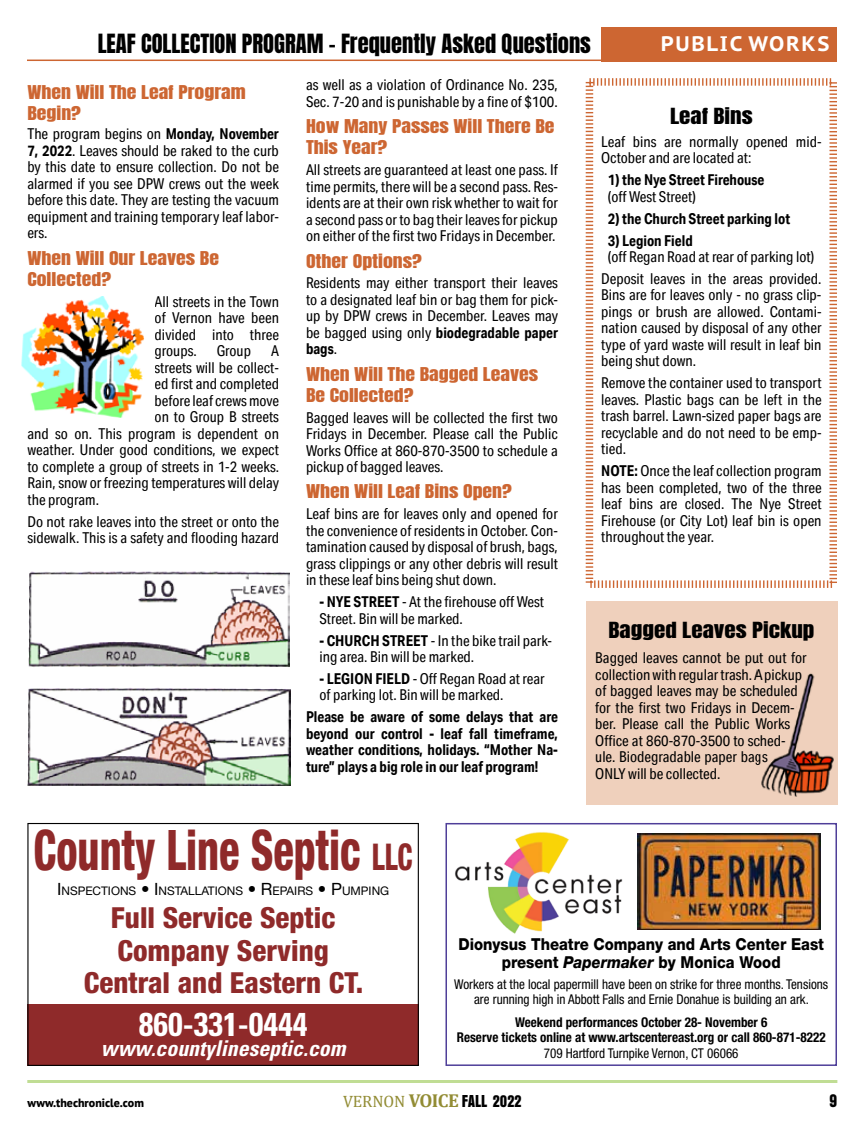
<style>
.page{position:relative;width:864px;height:1134px;background:#fff}
.page>*{position:absolute;margin:0;border:0;box-sizing:border-box;transform-origin:0 0}
.t1{font:800 condensed 55.95px "Helvetica Neue LT Std";color:#8f2a2a;scale:.76 1}
.t2{font:700 condensed 33px "Univers LT Std";color:#fff}
.t3{font:800 condensed 29.1px/32.7px "Helvetica Neue LT Std";color:#8f2a2a;text-align:center}
.t4{font:22.5px "Anton";color:#000}
.t5{font:italic 700 condensed 21.75px "Univers LT Std";color:#fff}
.t6{font:700 21px "PT Sans Pro Caption";letter-spacing:.08em;color:#fff}
.t7{font:19.5px "Anzeigen Gro";color:#000}
.t8{font:18.9px "Anton";color:#000;scale:1.22 1}
.t9{font:18px "Anzeigen Gro";color:#000}
.t10{font:800 16.5px/18px "Helvetica Neue LT Std";color:#000;text-align:center;scale:.9 1}
.t11{font:16.2px/21px "Anton";color:#cd6632;scale:1.22 1}
.t12{font:15px/16.5px "Aktiv Grotesk Cd";color:#000;text-align:justify}
.t13{font:700 15px/16.5px "Aktiv Grotesk Cd";color:#000;text-align:justify}
.t14{font:condensed 13.5px/15px "Helvetica Neue LT Std";color:#000;text-align:center}
.t15{font:700 condensed 13.5px/15px "Helvetica Neue LT Std";color:#000;text-align:center}
.t16{font:800 12px "PT Sans Pro";color:#000}
.t17{font:11.85px "Helvetica Neue LT Std";color:#000}
.s1{font-weight:700}
.s2{font-size:36.9px}
.s3{font-size:16.95px}
.s4{font-style:italic}
.s5{font-family:"Cambria";font-size:16.5px;color:#928c34}
.s6{font-family:"Cambria";font-weight:700;font-size:18.75px;color:#928c34}
</style>
<div class="page">
<hr style="left:27px;top:1080px;width:810px;height:3px;background:#c0dd94">
<svg style="left:585px;top:78px;width:252px;height:510px"></svg>
<div style="left:446px;top:823px;width:391px;height:243px;border:2px solid #4f3f99"></div>
<img style="left:455px;top:832px;width:168px;height:102px">
<img style="left:637px;top:833px;width:184px;height:96px">
<div style="left:27px;top:1004px;width:392px;height:62px;background:#8f2a2a"></div>
<div style="left:27px;top:823px;width:392px;height:243px;border:1px solid #000"></div>
<div style="left:586px;top:602px;width:252px;height:203px;background:#efd0bc"></div>
<img style="left:761px;top:673px;width:73px;height:124px">
<img style="left:21px;top:297px;width:123px;height:121px">
<div style="left:601px;top:27px;width:236px;height:34px;background:#cd6632"></div>
<hr style="left:27px;top:60px;width:810px;height:1px;background:#cd6632">
<img style="left:28px;top:572px;width:262px;height:95px">
<img style="left:27px;top:688px;width:264px;height:98px">
<h3 class="t4" style="left:98px;top:32px;width:495px">LEAF COLLECTION PROGRAM - Frequently Asked Questions</h3>
<h3 class="t6" style="left:661px;top:30px;width:170px">PUBLIC WORKS</h3>
<p class="t12" style="left:306px;top:77px;width:253px">as well as a violation of Ordinance No. 235,<br>Sec. 7-20 and is punishable by a fine of $100.</p>
<p class="t11" style="left:306px;top:117px;width:205px">How Many Passes Will There Be<br>This Year?</p>
<p class="t12" style="left:306px;top:161px;width:253px">All streets are guaranteed at least one pass. If time permits, there will be a second pass. Res&shy;idents are at their own risk whether to wait for a second pass or to bag their leaves for pickup on either of the first two Fridays in December.</p>
<p class="t11" style="left:306px;top:251px;width:97px">Other Options?</p>
<p class="t12" style="left:306px;top:275px;width:254px">Residents may either transport their leaves to a designated leaf bin or bag them for pick&shy;up by DPW crews in December. Leaves may be bagged using only <span class="s1">biodegradable paper bags</span>.</p>
<p class="t11" style="left:306px;top:365px;width:192px">When Will The Bagged Leaves<br>Be Collected?</p>
<p class="t12" style="left:306px;top:409px;width:254px">Bagged leaves will be collected the first two Fridays in December. Please call the Public Works Office at 860-870-3500 to schedule a pickup of bagged leaves.</p>
<p class="t11" style="left:306px;top:482px;width:170px">When Will Leaf Bins Open?</p>
<p class="t12" style="left:306px;top:506px;width:254px">Leaf bins are for leaves only and opened for the convenience of residents in October. Con&shy;tamination caused by disposal of brush, bags, grass clippings or any other debris will result in these leaf bins being shut down.</p>
<p class="t12" style="left:320px;top:593px;width:226px"><span class="s1">- NYE STREET</span> - At the firehouse off West<br>Street. Bin will be marked.</p>
<p class="t12" style="left:320px;top:632px;width:234px"><span class="s1">- CHURCH STREET</span> - In the bike trail park&shy;ing area. Bin will be marked.</p>
<p class="t12" style="left:320px;top:670px;width:227px"><span class="s1">- LEGION FIELD</span> - Off Regan Road at rear of parking lot. Bin will be marked.</p>
<p class="t13" style="left:306px;top:709px;width:254px">Please be aware of some delays that are beyond our control - leaf fall timeframe, weather conditions, holidays. “Mother Na&shy;ture” plays a big role in our leaf program!</p>
<p class="t11" style="left:27px;top:83px;width:181px">When Will The Leaf Program<br>Begin?</p>
<p class="t12" style="left:27px;top:126px;width:253px">The program begins on <span class="s1">Monday, November 7, 2022</span>. Leaves should be raked to the curb by this date to ensure collection. Do not be alarmed if you see DPW crews out the week before this date. They are testing the vacuum equipment and training temporary leaf labor&shy;ers.</p>
<p class="t11" style="left:27px;top:249px;width:159px">When Will Our Leaves Be<br>Collected?</p>
<p class="t12" style="left:155px;top:293px;width:126px">All streets in the Town of Vernon have been divided into three groups.</p>
<p class="t8" style="left:670px;top:106px;width:69px">Leaf Bins</p>
<p class="t12" style="left:601px;top:133px;width:222px">Leaf bins are normally opened mid-<br>October and are located at:</p>
<p class="t13" style="left:608px;top:171px;width:158px">1) the Nye Street Firehouse</p>
<p class="t12" style="left:608px;top:188px;width:89px">(off West Street)</p>
<p class="t13" style="left:608px;top:210px;width:184px">2) the Church Street parking lot</p>
<p class="t13" style="left:608px;top:232px;width:86px">3) Legion Field</p>
<p class="t12" style="left:601px;top:246px;width:222px;line-height:21.9px;text-align:center">(off Regan Road at rear of parking lot)<br>Deposit leaves in the areas provided.</p>
<p class="t12" style="left:601px;top:287px;width:222px">Bins are for leaves only - no grass clip&shy;pings or brush are allowed. Contami&shy;nation caused by disposal of any other type of yard waste will result in leaf bin being shut down.</p>
<p class="t12" style="left:601px;top:375px;width:222px">Remove the container used to transport leaves. Plastic bags can be left in the trash barrel. Lawn-sized paper bags are recyclable and do not need to be emp&shy;tied.</p>
<p class="t12" style="left:601px;top:463px;width:222px"><span class="s1">NOTE:</span> Once the leaf collection program has been completed, two of the three leaf bins are closed. The Nye Street Firehouse (or City Lot) leaf bin is open throughout the year.</p>
<p class="t12" style="left:217px;top:342px;width:36px">Group</p>
<p class="t12" style="left:271px;top:342px;width:9px">A</p>
<p class="t12" style="left:155px;top:359px;width:126px">streets will be collect-</p>
<p class="t12" style="left:155px;top:375px;width:126px">ed first and completed</p>
<p class="t12" style="left:155px;top:392px;width:126px">before leaf crews move</p>
<p class="t12" style="left:155px;top:408px;width:126px">on to Group B streets</p>
<p class="t12" style="left:27px;top:425px;width:253px">and so on. This program is dependent on</p>
<p class="t12" style="left:27px;top:441px;width:253px">weather. Under good conditions, we expect</p>
<p class="t12" style="left:27px;top:458px;width:253px">to complete a group of streets in 1-2 weeks.</p>
<p class="t12" style="left:27px;top:474px;width:253px">Rain, snow or freezing temperatures will delay</p>
<p class="t12" style="left:27px;top:491px;width:73px">the program.</p>
<p class="t12" style="left:27px;top:513px;width:253px">Do not rake leaves into the street or onto the sidewalk. This is a safety and flooding hazard</p>
<p class="t8" style="left:609px;top:620px;width:170px">Bagged Leaves Pickup</p>
<p class="t12" style="left:595px;top:650px;width:213px;text-align:left">Bagged leaves cannot be put out for collection with regular trash. A pickup of bagged leaves may be scheduled for the first two Fridays in Decem&shy;ber. Please call the Public Works<br>Office at 860-870-3500 to sched&shy;ule. Biodegradable paper bags<br>ONLY will be collected.</p>
<h1 class="t1" style="left:34px;top:816px;width:500px">County Line Septic <span class="s2">LLC</span></h1>
<p class="t17" style="left:57px;top:884px;width:334px"><span class="s3">I</span>NSPECTIONS <span class="s3">• I</span>NSTALLATIONS <span class="s3">• R</span>EPAIRS <span class="s3">• P</span>UMPING</p>
<h3 class="t3" style="left:84px;top:901px;width:281px">Full Service Septic<br>Company Serving<br>Central and Eastern CT.</h3>
<h2 class="t2" style="left:139px;top:1004px;width:170px">860-331-0444</h2>
<h3 class="t5" style="left:101px;top:1035px;width:246px">www.countylineseptic.com</h3>
<p class="t10" style="left:458px;top:935px;width:408px">Dionysus Theatre Company and Arts Center East present <span class="s4">Papermaker</span> by Monica Wood</p>
<p class="t14" style="left:454px;top:977px;width:376px">Workers at the local papermill have been on strike for three months. Tensions are running high in Abbott Falls and Ernie Donahue is building an ark.</p>
<p class="t15" style="left:457px;top:1014px;width:370px">Weekend performances October 28- November 6<br>Reserve tickets online at www.artscentereast.org or call 860-871-8222</p>
<p class="t14" style="left:544px;top:1046px;width:196px">709 Hartford Turnpike Vernon, CT 06066</p>
<p class="t16" style="left:27px;top:1095px;width:118px">www.thechronicle.com</p>
<p class="t9" style="left:343px;top:1091px;width:180px"><span class="s5">VERNON</span> <span class="s6">VOICE</span> FALL 2022</p>
<h3 class="t7" style="left:830px;top:1090px;width:9px">9</h3>
</div>
